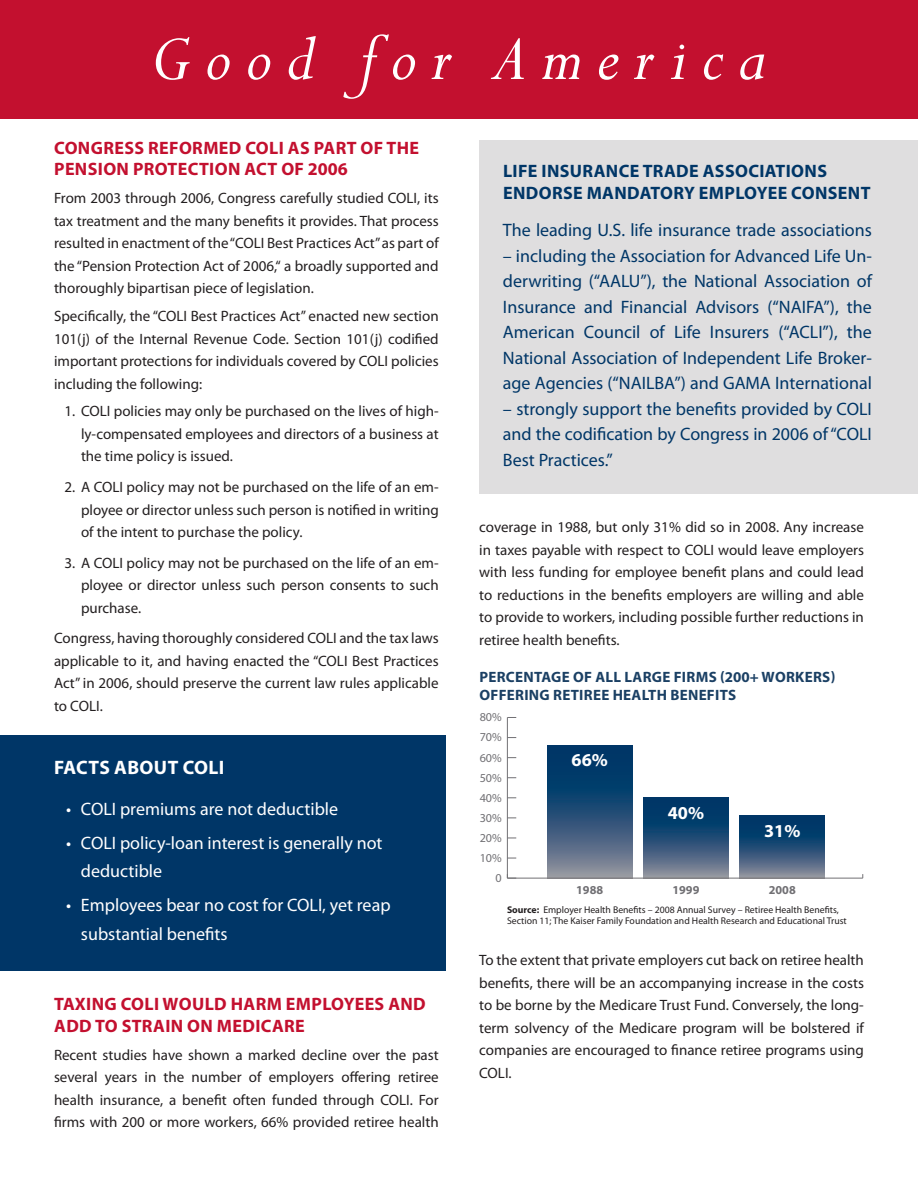
<style>
.page{position:relative;width:918px;height:1188px;background:#fff}
.page>*{position:absolute;margin:0;border:0;box-sizing:border-box;transform-origin:0 0}
.t1{font:italic 72px "Perpetua";letter-spacing:.2em;color:#fff}
.t2{font:700 19.5px "Myriad Pro";letter-spacing:.02em;color:#fff}
.t3{font:700 18.15px "Myriad Pro";color:#fff}
.t4{font:18px/25.5px "Myriad Pro";color:#003667;text-align:justify}
.t5{font:18px/28.5px "Myriad Pro";color:#fff}
.t6{font:700 18px/21.6px "Myriad Pro";letter-spacing:.02em;color:#c3102f}
.t7{font:700 18px/21.6px "Myriad Pro";letter-spacing:.02em;color:#003667}
.t8{font:15px/22.5px "Myriad Pro";color:#231f20;text-align:justify}
.t9{font:700 15px/18px "Myriad Pro";letter-spacing:.02em;color:#1b4064}
.t10{font:12.15px "Myriad Pro";color:#717074}
.t11{font:700 12.15px "Myriad Pro";color:#717074}
.t12{font:9.75px/11.7px "Myriad Pro";color:#231f20}
.s1{font-weight:700}
</style>
<div class="page">
<div style="left:0;top:0;width:918px;height:118px;background:#c3102f"></div>
<div style="left:0;top:735px;width:446px;height:235px;background:#003667"></div>
<div style="left:479px;top:140px;width:439px;height:354px;background:#dfdedf"></div>
<svg style="left:547px;top:746px;width:85px;height:132px;background:#30557a"></svg>
<svg style="left:643px;top:798px;width:86px;height:80px;background:#2f5579"></svg>
<svg style="left:740px;top:816px;width:85px;height:62px;background:#2f5479"></svg>
<hr style="left:507px;top:717px;width:1px;height:161px;background:#717074">
<hr style="left:507px;top:878px;width:356px;height:1px;background:#717074">
<svg style="left:507px;top:877px;width:9px;height:2px"></svg>
<h1 class="t1" style="left:152px;top:22px;width:616px">Good for America</h1>
<p class="t6" style="left:54px;top:136px;width:367px">CONGRESS REFORMED COLI AS PART OF THE<br>PENSION</p>
<p class="t6" style="left:133px;top:158px;width:87px">PROTECTION</p>
<p class="t6" style="left:244px;top:158px;width:105px">ACT O F 2006</p>
<p class="t8" style="left:54px;top:187px;width:386px">From 2003 through 2006, Congress carefully studied COLI, its tax treatment and the many benefits it provides. That process resulted in enactment of the “COLI Best Practices Act” as part of the “Pension Protection Act of 2006,“ a broadly supported and thoroughly bipartisan piece of legislation.</p>
<p class="t8" style="left:54px;top:305px;width:386px">Specifically, the “COLI Best Practices Act” enacted new section 101(j) of the Internal Revenue Code. Section 101(j) codified important protections for individuals covered by COLI policies including the following:</p>
<p class="t8" style="left:81px;top:400px;width:359px;text-indent:-16px">1. COLI policies may only be purchased on the lives of high&shy;ly-compensated employees and directors of a business at the time policy is issued.</p>
<p class="t8" style="left:81px;top:476px;width:359px;text-indent:-16px">2. A COLI policy may not be purchased on the life of an em&shy;ployee or director unless such person is notified in writing of the intent to purchase the policy.</p>
<p class="t8" style="left:81px;top:551px;width:359px;text-indent:-16px">3. A COLI policy may not be purchased on the life of an em&shy;ployee or director unless such person consents to such purchase.</p>
<p class="t8" style="left:54px;top:627px;width:386px">Congress, having thoroughly considered COLI and the tax laws applicable to it, and having enacted the “COLI Best Practices Act” in 2006, should preserve the current law rules applicable to COLI.</p>
<h2 class="t2" style="left:54px;top:755px;width:172px">FACTS ABO UT COLI</h2>
<p class="t5" style="left:66px;top:794px;width:274px">• COLI premiums are not deductible</p>
<p class="t5" style="left:81px;top:828px;width:303px;text-indent:-15px">• COLI policy-loan interest is generally not deductible</p>
<p class="t5" style="left:81px;top:891px;width:311px;text-indent:-15px">• Employees bear no cost for COLI, yet reap substantial benefits</p>
<p class="t6" style="left:54px;top:993px;width:373px">TAXING COLI WOULD HARM EMPLOYEES AND<br>ADD TO STRAIN ON MEDICARE</p>
<p class="t8" style="left:54px;top:1043px;width:386px">Recent studies have shown a marked decline over the past several years in the number of employers offering retiree health insurance, a benefit often funded through COLI. For firms with 200 or more workers, 66% provided retiree health</p>
<p class="t7" style="left:503px;top:160px;width:211px">LIFE INSURANCE TRADE ASSOCI</p>
<p class="t7" style="left:503px;top:160px;width:312px;text-indent:262px">ATIONS<br>EN DORSE MANDATORY EMPLOYEE CONS</p>
<p class="t7" style="left:838px;top:181px;width:34px">ENT</p>
<p class="t4" style="left:503px;top:217px;width:370px">The leading U.S. life insurance trade associations</p>
<p class="t4" style="left:503px;top:243px;width:371px">– including the Association for Advanced Life Un&shy;derwriting (“AALU”), the National Association of Insurance and Financial Advisors (“NAIFA”), the American Council of Life Insurers (“ACLI”), the National Association of Independent Life Broker&shy;age Agencies (“NAILBA”) and GAMA International</p>
<p class="t4" style="left:503px;top:396px;width:371px">– strongly support the benefits provided by COLI and the codification by Congress in 2006 of “COLI Best Practices.”</p>
<p class="t8" style="left:479px;top:516px;width:386px">coverage in 1988, but only 31% did so in 2008. Any increase in taxes payable with respect to COLI would leave employers with less funding for employee benefit plans and could lead to reductions in the benefits employers are willing and able to provide to workers, including possible further reductions in retiree health benefits.</p>
<p class="t9" style="left:479px;top:667px;width:357px">PERCENTAGE OF ALL LARGE FIRMS (200+ WORKERS)<br>OFFERING RETIREE HEALTH BENEFITS</p>
<p class="t10" style="left:480px;top:710px;width:24px">80%</p>
<p class="t10" style="left:480px;top:730px;width:24px">70%</p>
<p class="t10" style="left:480px;top:750px;width:24px">60%</p>
<p class="t10" style="left:480px;top:770px;width:24px">50%</p>
<p class="t10" style="left:480px;top:790px;width:24px">40%</p>
<p class="t10" style="left:480px;top:810px;width:24px">30%</p>
<p class="t10" style="left:480px;top:830px;width:24px">20%</p>
<p class="t10" style="left:480px;top:850px;width:24px">10%</p>
<p class="t10" style="left:496px;top:870px;width:8px">0</p>
<p class="t3" style="left:572px;top:748px;width:38px">66%</p>
<p class="t11" style="left:576px;top:882px;width:28px">1988</p>
<p class="t3" style="left:668px;top:801px;width:38px">40%</p>
<p class="t11" style="left:673px;top:882px;width:28px">1999</p>
<p class="t3" style="left:764px;top:819px;width:38px">31%</p>
<p class="t11" style="left:769px;top:882px;width:28px">2008</p>
<p class="t12" style="left:507px;top:903px;width:341px"><span class="s1">SOURCE:</span> Employer Health Benefits – 2008 Annual Survey – Retiree Health Benefits,<br>Section 11; The Kaiser Family Foundation and Health Research and Educational Trust</p>
<p class="t8" style="left:479px;top:949px;width:386px">To the extent that private employers cut back on retiree health benefits, there will be an accompanying increase in the costs to be borne by the Medicare Trust Fund. Conversely, the long&shy;term solvency of the Medicare program will be bolstered if companies are encouraged to finance retiree programs using COLI.</p>
</div>
